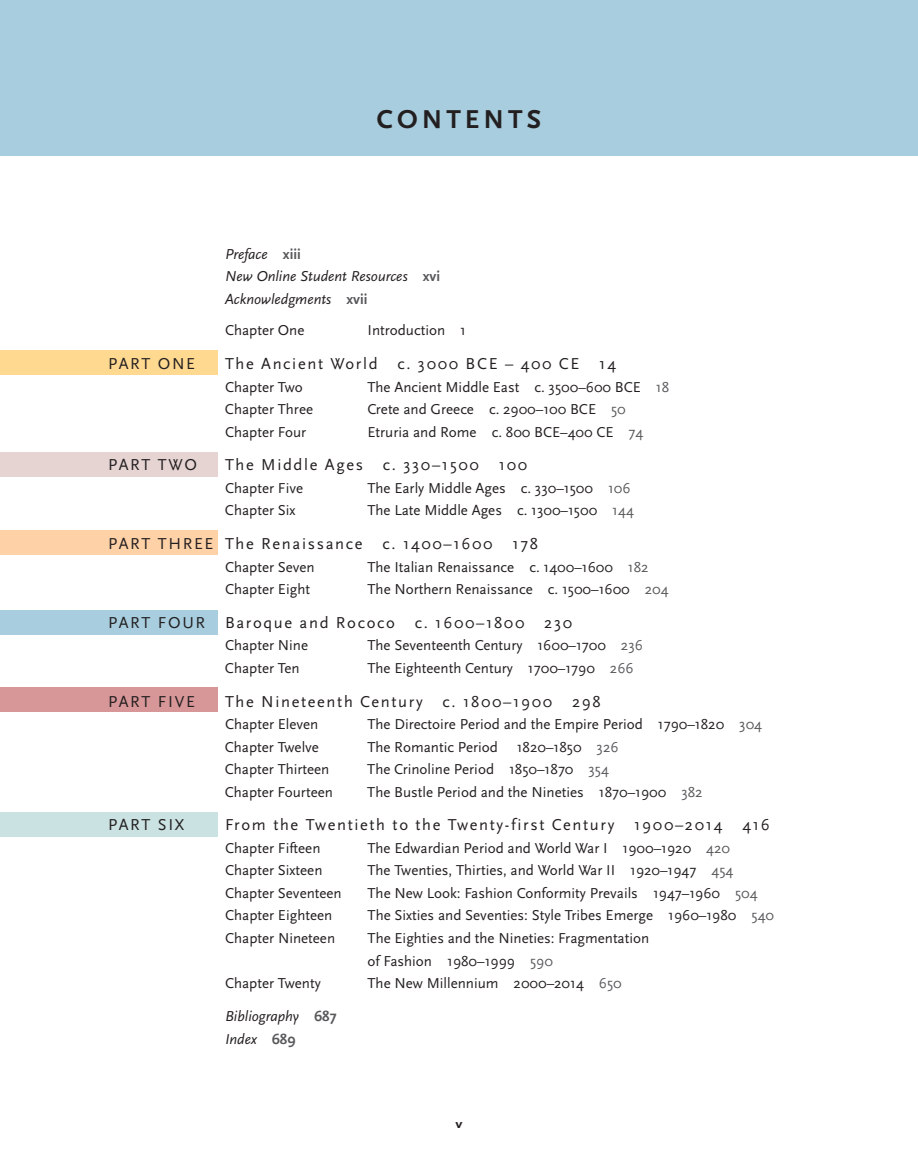
<style>
.page{position:relative;width:918px;height:1175px;background:#fff}
.page>*{position:absolute;margin:0;border:0;box-sizing:border-box;transform-origin:0 0}
.t1{font:700 27px "Scala Sans";letter-spacing:.15em;color:#231f20}
.t2{font:16.5px "Scala Sans";letter-spacing:.1em;color:#231f20}
.t3{font:15px/22.5px "Scala Sans";color:#231f20}
.t4{font:italic 15px/22.5px "Scala Sans";color:#231f20}
.t5{font:700 12.75px "Scala Sans";color:#231f20;scale:1.2 1}
.s1{font-weight:700;font-style:normal;color:#58595b}
.s2{color:#58595b}
</style>
<div class="page">
<div style="left:0;top:0;width:918px;height:155px;background:#a7cdde"></div>
<div style="left:0;top:452px;width:217px;height:24px;background:#e6d4d3"></div>
<div style="left:0;top:531px;width:217px;height:24px;background:#fed1a7"></div>
<div style="left:0;top:610px;width:217px;height:24px;background:#a7cdde"></div>
<div style="left:0;top:687px;width:217px;height:24px;background:#d79698"></div>
<div style="left:0;top:812px;width:217px;height:24px;background:#cae2e2"></div>
<div style="left:0;top:350px;width:217px;height:24px;background:#ffd990"></div>
<h1 class="t1" style="left:377px;top:104px;width:166px">CONTENTS</h1>
<p class="t4" style="left:225px;top:243px;width:217px">Preface <span class="s1">xiii<br></span>New Online Student Resources <span class="s1">xvi<br></span>Acknowledgments <span class="s1">xvii</span></p>
<p class="t3" style="left:225px;top:319px;width:81px">Chapter One</p>
<p class="t3" style="left:368px;top:319px;width:100px">Introduction 1</p>
<p class="t2" style="left:108px;top:355px;width:12px">part</p>
<p class="t2" style="left:158px;top:355px;width:11px">one</p>
<p class="t2" style="left:225px;top:355px;width:393px">The Ancient World c. 3000 BCE – 400 CE 14</p>
<p class="t3" style="left:225px;top:376px;width:79px">Chapter Two</p>
<p class="t3" style="left:368px;top:376px;width:303px">The Ancient Middle East c. 3500–600 BCE <span class="s2">18</span></p>
<p class="t3" style="left:225px;top:398px;width:90px">Chapter Three</p>
<p class="t3" style="left:367px;top:398px;width:260px">Crete and Greece c. 2900–100 BCE <span class="s2">50</span></p>
<p class="t3" style="left:225px;top:421px;width:83px">Chapter Four</p>
<p class="t3" style="left:368px;top:421px;width:277px">Etruria and Rome c. 800 BCE–400 CE <span class="s2">74</span></p>
<p class="t2" style="left:108px;top:456px;width:23px">Part</p>
<p class="t2" style="left:158px;top:456px;width:22px">Two</p>
<p class="t2" style="left:225px;top:456px;width:304px">The Middle Ages c. 330–1500 100</p>
<p class="t3" style="left:225px;top:477px;width:80px">Chapter Five</p>
<p class="t3" style="left:368px;top:477px;width:265px">The Early Middle Ages c. 330–1500 <span class="s2">106</span></p>
<p class="t3" style="left:225px;top:499px;width:72px">Chapter Six</p>
<p class="t3" style="left:367px;top:499px;width:268px">The Late Middle Ages c. 1300–1500 <span class="s2">144</span></p>
<p class="t2" style="left:108px;top:535px;width:23px">Part</p>
<p class="t2" style="left:158px;top:535px;width:21px">Three</p>
<p class="t2" style="left:225px;top:535px;width:315px">The Renaissance c. 1400–1600 178</p>
<p class="t3" style="left:225px;top:556px;width:91px">Chapter Seven</p>
<p class="t3" style="left:368px;top:556px;width:283px">The Italian Renaissance c. 1400–1600 <span class="s2">182</span></p>
<p class="t3" style="left:225px;top:578px;width:86px">Chapter Eight</p>
<p class="t3" style="left:368px;top:578px;width:303px">The Northern Renaissance c. 1500–1600 <span class="s2">204</span></p>
<p class="t2" style="left:108px;top:613px;width:23px">Part</p>
<p class="t2" style="left:158px;top:613px;width:21px">Four</p>
<p class="t2" style="left:225px;top:613px;width:349px">Baroque and Rococo c. 1600–1800 230</p>
<p class="t3" style="left:225px;top:634px;width:85px">Chapter Nine</p>
<p class="t3" style="left:368px;top:634px;width:277px">The Seventeenth Century 1600–1700 <span class="s2">236</span></p>
<p class="t3" style="left:225px;top:657px;width:76px">Chapter Ten</p>
<p class="t3" style="left:367px;top:657px;width:268px">The Eighteenth Century 1700–1790 <span class="s2">266</span></p>
<p class="t2" style="left:108px;top:692px;width:23px">Part</p>
<p class="t2" style="left:158px;top:692px;width:39px">FIVE</p>
<p class="t2" style="left:225px;top:692px;width:377px">The Nineteenth Century c. 1800–1900 298</p>
<p class="t3" style="left:225px;top:713px;width:95px">Chapter Eleven</p>
<p class="t3" style="left:368px;top:713px;width:396px">The Directoire Period and the Empire Period 1790–1820 <span class="s2">304</span></p>
<p class="t3" style="left:225px;top:736px;width:96px">Chapter Twelve</p>
<p class="t3" style="left:367px;top:736px;width:253px">The Romantic Period 1820–1850 <span class="s2">326</span></p>
<p class="t3" style="left:225px;top:758px;width:106px">Chapter Thirteen</p>
<p class="t3" style="left:367px;top:758px;width:243px">The Crinoline Period 1850–1870 <span class="s2">354</span></p>
<p class="t3" style="left:225px;top:781px;width:110px">Chapter Fourteen</p>
<p class="t3" style="left:367px;top:781px;width:337px">The Bustle Period and the Nineties 1870–1900 <span class="s2">382</span></p>
<p class="t2" style="left:108px;top:816px;width:23px">Part</p>
<p class="t2" style="left:158px;top:816px;width:28px">Six</p>
<p class="t2" style="left:225px;top:816px;width:546px">From the Twentieth to the Twenty-first Century 1900–2014 416</p>
<p class="t3" style="left:225px;top:837px;width:97px">Chapter Fifteen</p>
<p class="t3" style="left:368px;top:837px;width:364px">The Edwardian Period and World War I 1900–1920 <span class="s2">420</span></p>
<p class="t3" style="left:225px;top:859px;width:99px">Chapter Sixteen</p>
<p class="t3" style="left:368px;top:859px;width:367px">The Twenties, Thirties, and World War II 1920–1947 <span class="s2">454</span></p>
<p class="t3" style="left:225px;top:882px;width:118px">Chapter Seventeen</p>
<p class="t3" style="left:368px;top:882px;width:392px">The New Look: Fashion Conformity Prevails 1947–1960 <span class="s2">504</span></p>
<p class="t3" style="left:225px;top:904px;width:109px">Chapter Eighteen</p>
<p class="t3" style="left:368px;top:904px;width:408px">The Sixties and Seventies: Style Tribes Emerge 1960–1980 <span class="s2">540</span></p>
<p class="t3" style="left:225px;top:927px;width:112px">Chapter Nineteen</p>
<p class="t3" style="left:368px;top:927px;width:283px">The Eighties and the Nineties: Fragmentation of Fashion 1980–1999 <span class="s2">590</span></p>
<p class="t3" style="left:225px;top:972px;width:97px">Chapter Twenty</p>
<p class="t3" style="left:368px;top:972px;width:256px">The New Millennium 2000–2014 <span class="s2">650</span></p>
<p class="t4" style="left:225px;top:1005px;width:113px">Bibliography <span class="s1">687<br></span>Index <span class="s1">689</span></p>
<p class="t5" style="left:455px;top:1116px;width:7px">v</p>
</div>
